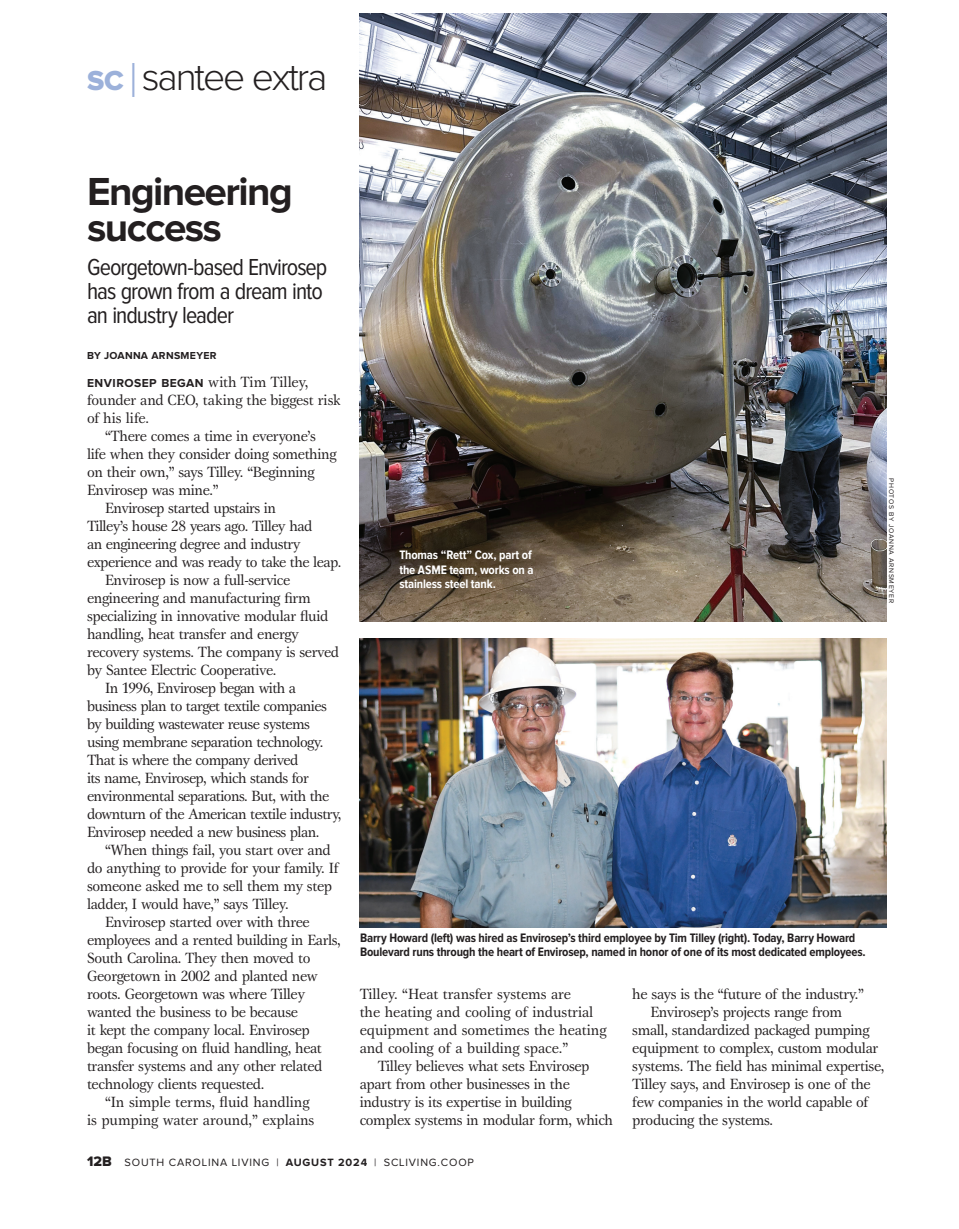
<style>
.page{position:relative;width:959px;height:1229px;background:#fff}
.page>*{position:absolute;margin:0;border:0;box-sizing:border-box;transform-origin:0 0}
.Head_27pt_lead_story{font:700 40.5px/36px "Proxima Nova";letter-spacing:-.04em;color:#231f20}
.Dept_logo{font:300 39px "Proxima Nova";letter-spacing:-.055em;color:#231f20}
.Deck{font:24px/24px "Proxima Nova Cond";letter-spacing:-.04em;color:#231f20}
.BODY_text{font:15.3px/18px "Gamma ITC Std";letter-spacing:-.025em;color:#231f20}
.BODY_text-2{font:15.3px/18px "Gamma ITC Std";letter-spacing:-.005em;color:#231f20}
.BODY_Text_No_Indent{font:15.3px/18px "Gamma ITC Std";letter-spacing:-.01em;color:#231f20}
.Caption{font:700 12.75px/14.2px "Proxima Nova Cond";letter-spacing:-.015em;color:#231f20}
.Caption-2{font:700 12.75px/14.2px "Proxima Nova Cond";letter-spacing:-.015em;color:#fff}
.BODY_Text_No_Indent-2{font:700 12px "Proxima Nova";letter-spacing:.04em;color:#231f20}
.t1{font:10.95px "Proxima Nova";letter-spacing:.075em;color:#231f20}
.Byline{font:700 10.5px "Proxima Nova";letter-spacing:.03em;color:#231f20}
.Credit{font:6.9px "Proxima Nova";letter-spacing:.1em;color:#231f20}
.s1{font-family:"Proxima Nova Extrabld";font-weight:400;font-size:28.5px;color:#9cb1da}
.s2{font-size:48px;color:#9cb1da}
.s3{font-family:"Gamma ITC Std";font-weight:400;font-size:15.3px}
.s4{font-family:"Proxima Nova Extrabld";font-size:14.25px}
.s5{font-weight:700}
</style>
<div class="page">
<img style="left:360px;top:638px;width:526px;height:289px">
<img style="left:359px;top:14px;width:527px;height:607px">
<p class="Dept_logo" style="left:87px;top:59px;width:242px"><span class="s1">SC</span> <span class="s2">|</span>santee extra</p>
<p class="Head_27pt_lead_story" style="left:87px;top:175px;width:207px">Engineering success</p>
<p class="Deck" style="left:87px;top:256px;width:242px">Georgetown-based Envirosep has grown from a dream into an industry leader</p>
<p class="Byline" style="left:87px;top:351px;width:131px">BY JOANNA ARNSMEYER</p>
<p class="BODY_Text_No_Indent-2" style="left:87px;top:378px;width:223px">ENVIROSEP BEGAN <span class="s3">with Tim Tilley,</span></p>
<p class="BODY_Text_No_Indent" style="left:87px;top:391px;width:255px">founder and CEO, taking the biggest risk of his life.</p>
<p class="BODY_text" style="left:87px;top:427px;width:251px;text-indent:18px">“There comes a time in everyone’s life when they consider doing something on their own,” says Tilley. “Beginning Envirosep was mine.”</p>
<p class="BODY_text" style="left:87px;top:499px;width:256px;text-indent:18px">Envirosep started upstairs in<br>Tilley’s house 28 years ago. Tilley had<br>an engineering degree and industry experience and was ready to take the leap.</p>
<p class="BODY_text" style="left:87px;top:571px;width:253px;text-indent:18px">Envirosep is now a full-service engineering and manufacturing firm specializing in innovative modular fluid handling, heat transfer and energy recovery systems. The company is served by Santee Electric Cooperative.</p>
<p class="BODY_text" style="left:87px;top:679px;width:256px;text-indent:18px">In 1996, Envirosep began with a business plan to target textile companies by building wastewater reuse systems using membrane separation technology.<br>That is where the company derived<br>its name, Envirosep, which stands for environmental separations. But, with the downturn of the American textile industry, Envirosep needed a new business plan.</p>
<p class="BODY_text" style="left:87px;top:841px;width:253px;text-indent:18px">“When things fail, you start over and do anything to provide for your family. If someone asked me to sell them my step ladder, I would have,” says Tilley.</p>
<p class="BODY_text" style="left:87px;top:913px;width:255px;text-indent:18px">Envirosep started over with three employees and a rented building in Earls, South Carolina. They then moved to Georgetown in 2002 and planted new roots. Georgetown was where Tilley wanted the business to be because<br>it kept the company local. Envirosep began focusing on fluid handling, heat transfer systems and any other related technology clients requested.</p>
<p class="BODY_text-2" style="left:87px;top:1093px;width:229px;text-indent:18px">“In simple terms, fluid handling is pumping water around,” explains</p>
<p class="Caption-2" style="left:399px;top:548px;width:136px">Thomas “Rett” Cox, part of the ASME team, works on a stainless steel tank.</p>
<p class="Credit" style="left:894px;top:478px;width:126px;rotate:90deg">PHOTOS BY JOANNA ARNSMEYER</p>
<p class="Caption" style="left:360px;top:931px;width:507px">Barry Howard (left) was hired as Envirosep’s third employee by Tim Tilley (right). Today, Barry Howard<br>Boulevard runs through the heart of Envirosep, named in honor of one of its most dedicated employees.</p>
<p class="BODY_text-2" style="left:360px;top:985px;width:248px">Tilley. “Heat transfer systems are<br>the heating and cooling of industrial equipment and sometimes the heating and cooling of a building space.”</p>
<p class="BODY_text" style="left:360px;top:1057px;width:255px;text-indent:18px">Tilley believes what sets Envirosep apart from other businesses in the industry is its expertise in building complex systems in modular form, which</p>
<p class="BODY_text" style="left:632px;top:985px;width:233px">he says is the “future of the industry.”</p>
<p class="BODY_text" style="left:632px;top:1003px;width:254px;text-indent:18px">Envirosep’s projects range from<br>small, standardized packaged pumping equipment to complex, custom modular systems. The field has minimal expertise, Tilley says, and Envirosep is one of the few companies in the world capable of producing the systems.</p>
<p class="t1" style="left:87px;top:1157px;width:388px"><span class="s4">12B</span> SOUTH CAROLINA LIVING | <span class="s5">AUGUST 2024</span> | SCLIVING.COOP</p>
</div>
